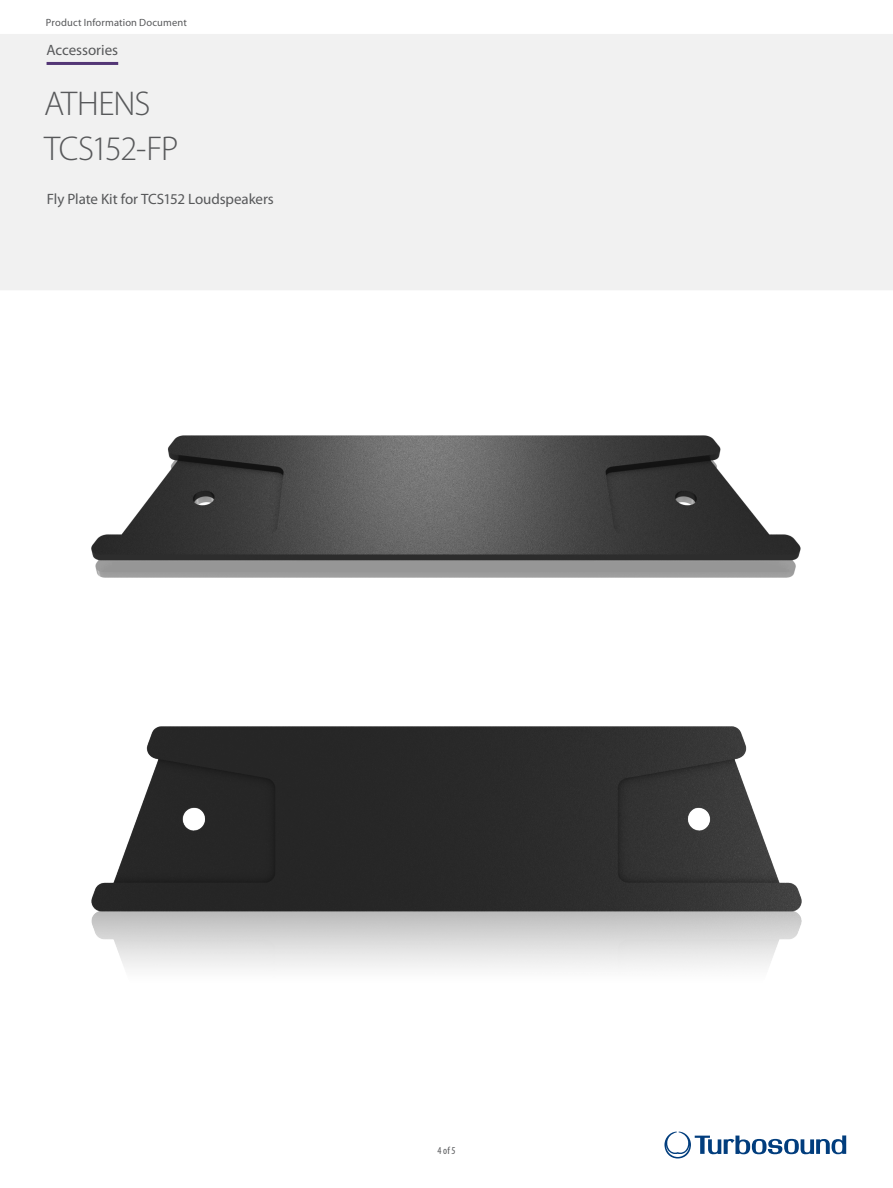
<style>
.page{position:relative;width:893px;height:1188px;background:#fff}
.page>*{position:absolute;margin:0;border:0;box-sizing:border-box;transform-origin:0 0}
.t1{font:300 34.5px/44.8px "Myriad Pro";letter-spacing:-.03em;color:#57585a}
.t2{font:15px "Myriad Pro";letter-spacing:-.005em;color:#57585a}
.t3{font:10.5px "Myriad Pro";letter-spacing:.015em;color:#57585a}
.t4{font:condensed 10.5px "Myriad Pro";color:#57585a}
</style>
<div class="page">
<img style="left:0;top:34px;width:893px;height:1125px">
<img style="left:92px;top:436px;width:709px;height:142px">
<img style="left:92px;top:727px;width:709px;height:256px">
<hr style="left:47px;top:62px;width:71px;height:3px;background:#533676">
<svg style="left:664px;top:1132px;width:182px;height:26px"></svg>
<p class="t3" style="left:46px;top:16px;width:142px">Product Information Document</p>
<p class="t2" style="left:47px;top:40px;width:73px">Accessories</p>
<h1 class="t1" style="left:44px;top:82px;width:136px">ATHENS<br>TCS152-FP</h1>
<p class="t2" style="left:47px;top:190px;width:228px">Fly Plate Kit for TCS152 Loudspeakers</p>
<p class="t4" style="left:437px;top:1144px;width:20px">4 of 5</p>
</div>
